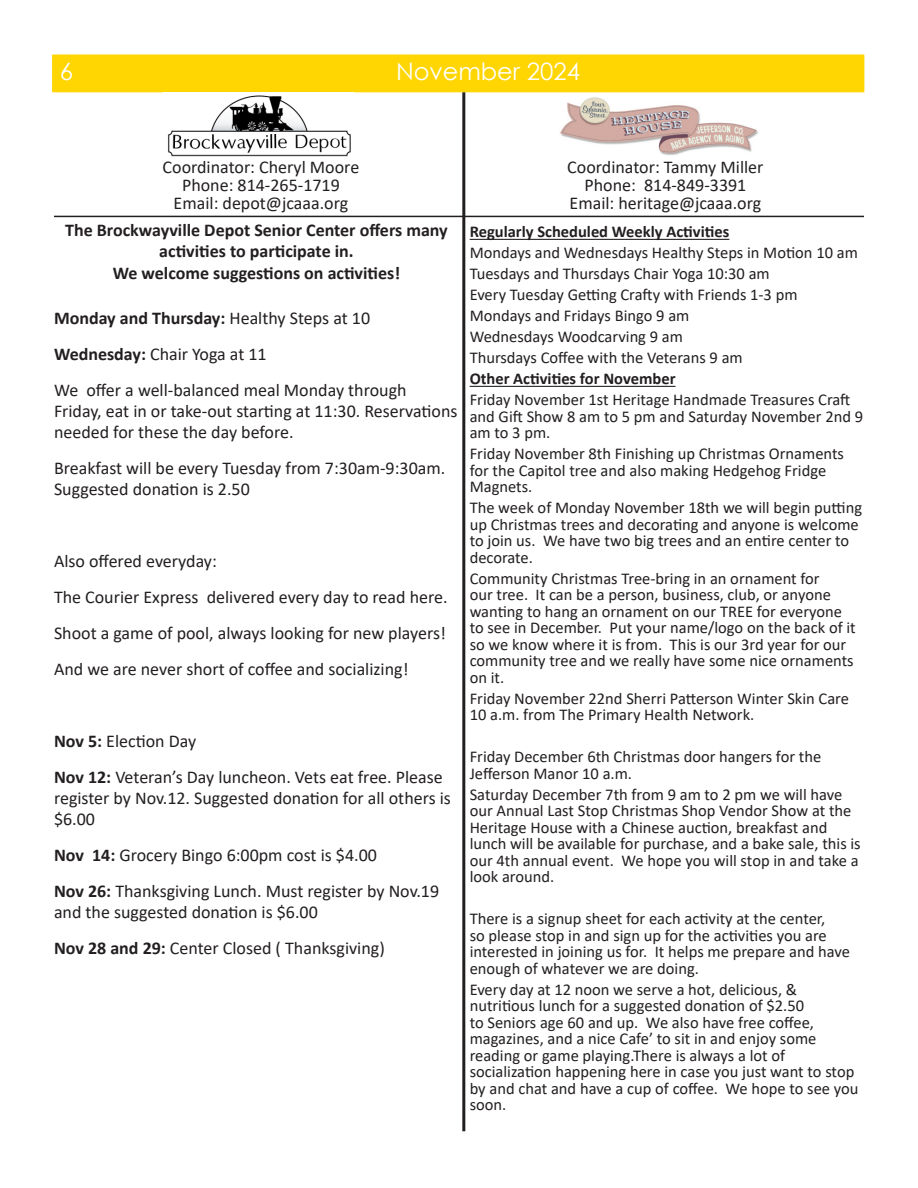
<style>
.page{position:relative;width:918px;height:1188px;background:#fff}
.page>*{position:absolute;margin:0;border:0;box-sizing:border-box;transform-origin:0 0}
.t1{font:24px "Century Gothic";color:#fff}
.t2{font:18px/21px "Calibri";color:#231f20}
.t3{font:700 18px/21px "Calibri";color:#231f20;text-align:center}
.t4{font:16.5px/16.5px "Calibri";color:#231f20}
.t5{font:700 16.5px "Calibri";color:#231f20}
.s1{font-weight:400}
.s2{font-weight:700}
</style>
<div class="page">
<div style="left:52px;top:55px;width:812px;height:37px;background:#ffd502"></div>
<img style="left:168px;top:95px;width:183px;height:62px">
<hr style="left:470px;top:239px;width:259px;height:1px;background:#231f20">
<hr style="left:470px;top:386px;width:206px;height:1px;background:#231f20">
<img style="left:560px;top:97px;width:198px;height:58px">
<hr style="left:462px;top:92px;width:3px;height:1039px;background:#231f20">
<hr style="left:54px;top:216px;width:810px;height:1px;background:#231f20">
<p class="t1" style="left:60px;top:55px;width:15px">6</p>
<p class="t1" style="left:396px;top:55px;width:185px">November 2024</p>
<p class="t2" style="left:163px;top:156px;width:198px">Coordinator: Cheryl Moore</p>
<p class="t2" style="left:182px;top:174px;width:159px">Phone: 814-265-1719</p>
<p class="t2" style="left:174px;top:192px;width:176px">Email: depot@jcaaa.org</p>
<p class="t3" style="left:65px;top:219px;width:384px">The Brockwayville Depot Senior Center offers many activities to participate in.</p>
<p class="t3" style="left:113px;top:263px;width:289px">We welcome suggestions on activities!</p>
<p class="t3" style="left:54px;top:308px;width:318px">Monday and Thursday: <span class="s1">Healthy Steps at 10</span></p>
<p class="t2" style="left:54px;top:344px;width:214px"><span class="s2">Wednesday:</span> Chair Yoga at 11</p>
<p class="t2" style="left:54px;top:380px;width:405px">We offer a well-balanced meal Monday through<br>Friday, eat in or take-out starting at 11:30. Reservations needed for these the day before.</p>
<p class="t2" style="left:54px;top:458px;width:393px">Breakfast will be every Tuesday from 7:30am-9:30am.<br>Suggested donation is 2.50</p>
<p class="t2" style="left:54px;top:551px;width:164px">Also offered everyday:</p>
<p class="t2" style="left:54px;top:587px;width:395px">The Courier Express delivered every day to read here.</p>
<p class="t2" style="left:54px;top:623px;width:393px">Shoot a game of pool, always looking for new players!</p>
<p class="t2" style="left:54px;top:659px;width:356px">And we are never short of coffee and socializing!</p>
<p class="t2" style="left:54px;top:731px;width:144px"><span class="s2">Nov 5:</span> Election Day</p>
<p class="t2" style="left:54px;top:767px;width:399px"><span class="s2">Nov 12:</span> Veteran’s Day luncheon. Vets eat free. Please register by Nov.12. Suggested donation for all others is $6.00</p>
<p class="t2" style="left:54px;top:845px;width:324px"><span class="s2">Nov 14:</span> Grocery Bingo 6:00pm cost is $4.00</p>
<p class="t2" style="left:54px;top:881px;width:387px"><span class="s2">Nov 26:</span> Thanksgiving Lunch. Must register by Nov.19 and the suggested donation is $6.00</p>
<p class="t2" style="left:54px;top:938px;width:332px"><span class="s2">Nov 28 and 29:</span> Center Closed ( Thanksgiving)</p>
<p class="t2" style="left:567px;top:156px;width:198px">Coordinator: Tammy Miller</p>
<p class="t2" style="left:584px;top:174px;width:163px">Phone: 814-849-3391</p>
<p class="t2" style="left:570px;top:192px;width:193px">Email: heritage@jcaaa.org</p>
<p class="t5" style="left:470px;top:220px;width:261px">Regularly Scheduled Weekly Activities</p>
<p class="t4" style="left:470px;top:244px;width:390px">Mondays and Wednesdays Healthy Steps in Motion 10 am</p>
<p class="t4" style="left:470px;top:265px;width:302px">Tuesdays and Thursdays Chair Yoga 10:30 am</p>
<p class="t4" style="left:470px;top:286px;width:329px">Every Tuesday Getting Crafty with Friends 1-3 pm</p>
<p class="t4" style="left:470px;top:307px;width:221px">Mondays and Fridays Bingo 9 am</p>
<p class="t4" style="left:470px;top:328px;width:215px">Wednesdays Woodcarving 9 am</p>
<p class="t4" style="left:470px;top:349px;width:275px">Thursdays Coffee with the Veterans 9 am</p>
<p class="t5" style="left:470px;top:367px;width:207px">Other Activities for November</p>
<p class="t4" style="left:470px;top:391px;width:395px">Friday November 1st Heritage Handmade Treasures Craft and Gift Show 8 am to 5 pm and Saturday November 2nd 9 am to 3 pm.</p>
<p class="t4" style="left:470px;top:445px;width:376px">Friday November 8th Finishing up Christmas Ornaments for the Capitol tree and also making Hedgehog Fridge<br>Magnets.</p>
<p class="t4" style="left:470px;top:499px;width:394px">The week of Monday November 18th we will begin putting up Christmas trees and decorating and anyone is welcome to join us. We have two big trees and an entire center to decorate.</p>
<p class="t4" style="left:470px;top:570px;width:388px">Community Christmas Tree-bring in an ornament for<br>our tree. It can be a person, business, club, or anyone wanting to hang an ornament on our TREE for everyone to see in December. Put your name/logo on the back of it so we know where it is from. This is our 3rd year for our community tree and we really have some nice ornaments on it.</p>
<p class="t4" style="left:470px;top:690px;width:381px">Friday November 22nd Sherri Patterson Winter Skin Care<br>10 a.m. from The Primary Health Network.</p>
<p class="t4" style="left:470px;top:748px;width:353px">Friday December 6th Christmas door hangers for the<br>Jefferson Manor 10 a.m.</p>
<p class="t4" style="left:470px;top:786px;width:393px">Saturday December 7th from 9 am to 2 pm we will have our Annual Last Stop Christmas Shop Vendor Show at the Heritage House with a Chinese auction, breakfast and lunch will be available for purchase, and a bake sale, this is our 4th annual event. We hope you will stop in and take a look around.</p>
<p class="t4" style="left:470px;top:910px;width:382px">There is a signup sheet for each activity at the center,<br>so please stop in and sign up for the activities you are interested in joining us for. It helps me prepare and have enough of whatever we are doing.</p>
<p class="t4" style="left:470px;top:981px;width:390px">Every day at 12 noon we serve a hot, delicious, &amp; nutritious lunch for a suggested donation of $2.50<br>to Seniors age 60 and up. We also have free coffee, magazines, and a nice Cafe’ to sit in and enjoy some reading or game playing.There is always a lot of socialization happening here in case you just want to stop by and chat and have a cup of coffee. We hope to see you soon.</p>
</div>
